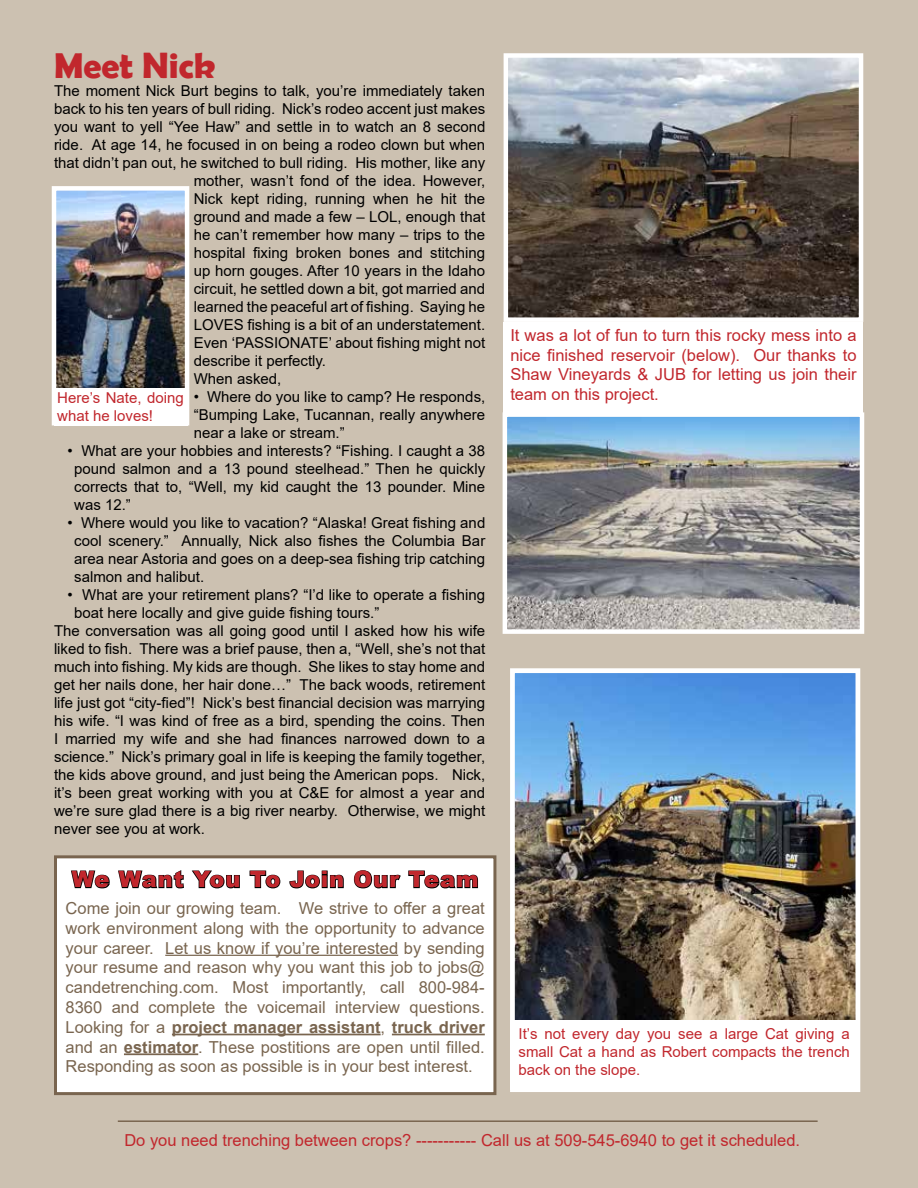
<style>
.page{position:relative;width:918px;height:1188px;background:#ccc1b1}
.page>*{position:absolute;margin:0;border:0;box-sizing:border-box;transform-origin:0 0}
.t1{font:700 36px "Berlin Sans FB Demi";color:#c1272d}
.t2{font:900 22.5px "Arial";letter-spacing:.04em;color:#c1272d}
.t3{font:16.5px/19.8px "Arial";color:#79654f;text-align:justify}
.t4{font:16.5px/19.8px "Arial";color:#c1272d;text-align:justify}
.t5{font:15px/18px "Arial";color:#000;text-align:justify}
.t6{font:15px/18px "Arial";color:#c1272d;text-align:justify}
.s1{font-weight:700}
</style>
<div class="page">
<hr style="left:118px;top:1120px;width:700px;height:2px;background:#79654f">
<img style="left:509px;top:58px;width:349px;height:259px">
<div style="left:504px;top:53px;width:359px;height:269px;border:4px solid #fff"></div>
<img style="left:508px;top:417px;width:351px;height:212px">
<div style="left:503px;top:412px;width:361px;height:222px;border:4px solid #fff"></div>
<div style="left:504px;top:322px;width:359px;height:92px;background:#fff"></div>
<div style="left:56px;top:857px;width:439px;height:237px;background:#fff"></div>
<hr style="left:165px;top:955px;width:233px;height:1px;background:#79654f">
<hr style="left:172px;top:1034px;width:209px;height:1px;background:#79654f">
<hr style="left:392px;top:1034px;width:93px;height:1px;background:#79654f">
<hr style="left:124px;top:1053px;width:74px;height:2px;background:#79654f">
<svg style="left:71px;top:870px;width:39px;height:19px"></svg>
<svg style="left:118px;top:870px;width:122px;height:19px"></svg>
<svg style="left:249px;top:870px;width:32px;height:19px"></svg>
<svg style="left:289px;top:870px;width:55px;height:19px"></svg>
<svg style="left:353px;top:870px;width:48px;height:19px"></svg>
<svg style="left:408px;top:870px;width:70px;height:19px"></svg>
<div style="left:54px;top:855px;width:442px;height:240px;border:3px solid #79654f"></div>
<img style="left:516px;top:674px;width:338px;height:346px">
<div style="left:510px;top:668px;width:350px;height:424px;border:5px solid #fff"></div>
<div style="left:510px;top:1020px;width:348px;height:69px;background:#fff"></div>
<img style="left:57px;top:191px;width:127px;height:197px">
<div style="left:52px;top:186px;width:137px;height:239px;border:4px solid #fff"></div>
<div style="left:54px;top:388px;width:133px;height:37px;background:#fff"></div>
<h1 class="t1" style="left:54px;top:45px;width:163px">Meet Nick</h1>
<p class="t5" style="left:54px;top:82px;width:433px">The moment Nick Burt begins to talk, you’re immediately taken</p>
<p class="t5" style="left:54px;top:100px;width:433px">back to his ten years of bull riding. Nick’s rodeo accent just makes</p>
<p class="t5" style="left:54px;top:118px;width:433px">you want to yell “Yee Haw” and settle in to watch an 8 second</p>
<p class="t5" style="left:54px;top:136px;width:433px">ride. At age 14, he focused in on being a rodeo clown but when</p>
<p class="t5" style="left:54px;top:154px;width:433px">that didn’t pan out, he switched to bull riding. His mother, like any</p>
<p class="t5" style="left:194px;top:172px;width:293px">mother, wasn’t fond of the idea. However,</p>
<p class="t5" style="left:194px;top:190px;width:293px">Nick kept riding, running when he hit the</p>
<p class="t5" style="left:194px;top:208px;width:293px">ground and made a few – LOL, enough that</p>
<p class="t5" style="left:194px;top:226px;width:293px">he can’t remember how many – trips to the</p>
<p class="t5" style="left:194px;top:244px;width:293px">hospital fixing broken bones and stitching</p>
<p class="t5" style="left:194px;top:262px;width:293px">up horn gouges. After 10 years in the Idaho</p>
<p class="t5" style="left:194px;top:280px;width:293px">circuit, he settled down a bit, got married and</p>
<p class="t5" style="left:194px;top:298px;width:293px">learned the peaceful art of fishing. Saying he</p>
<p class="t5" style="left:194px;top:316px;width:293px">LOVES fishing is a bit of an understatement.</p>
<p class="t5" style="left:194px;top:334px;width:293px">Even ‘PASSIONATE’ about fishing might not</p>
<p class="t5" style="left:194px;top:352px;width:134px">describe it perfectly.</p>
<p class="t5" style="left:194px;top:370px;width:89px">When asked,</p>
<p class="t5" style="left:194px;top:388px;width:293px">• Where do you like to camp? He responds, “Bumping Lake, Tucannan, really anywhere near a lake or stream.”</p>
<p class="t5" style="left:74px;top:442px;width:413px;text-indent:-7px">• What are your hobbies and interests? “Fishing. I caught a 38 pound salmon and a 13 pound steelhead.” Then he quickly corrects that to, “Well, my kid caught the 13 pounder. Mine was 12.”</p>
<p class="t5" style="left:74px;top:514px;width:413px;text-indent:-7px">• Where would you like to vacation? “Alaska! Great fishing and cool scenery.” Annually, Nick also fishes the Columbia Bar area near Astoria and goes on a deep-sea fishing trip catching salmon and halibut.</p>
<p class="t5" style="left:68px;top:586px;width:419px">• What are your retirement plans? “I’d like to operate a fishing</p>
<p class="t5" style="left:74px;top:604px;width:307px">boat here locally and give guide fishing tours.”</p>
<p class="t5" style="left:54px;top:622px;width:433px">The conversation was all going good until I asked how his wife</p>
<p class="t5" style="left:54px;top:640px;width:433px">liked to fish. There was a brief pause, then a, “Well, she’s not that</p>
<p class="t5" style="left:54px;top:658px;width:433px">much into fishing. My kids are though. She likes to stay home and</p>
<p class="t5" style="left:54px;top:676px;width:433px">get her nails done, her hair done…” The back woods, retirement</p>
<p class="t5" style="left:54px;top:694px;width:433px">life just got “city-fied”! Nick’s best financial decision was marrying</p>
<p class="t5" style="left:54px;top:712px;width:433px">his wife. “I was kind of free as a bird, spending the coins. Then</p>
<p class="t5" style="left:54px;top:730px;width:433px">I married my wife and she had finances narrowed down to a</p>
<p class="t5" style="left:54px;top:748px;width:433px">science.” Nick’s primary goal in life is keeping the family together,</p>
<p class="t5" style="left:54px;top:766px;width:433px">the kids above ground, and just being the American pops. Nick,</p>
<p class="t5" style="left:54px;top:784px;width:433px">it’s been great working with you at C&amp;E for almost a year and</p>
<p class="t5" style="left:54px;top:802px;width:433px">we’re sure glad there is a big river nearby. Otherwise, we might</p>
<p class="t5" style="left:54px;top:820px;width:152px">never see you at work.</p>
<p class="t6" style="left:57px;top:388px;width:128px">Here’s Nate, doing what he loves!</p>
<h2 class="t2" style="left:72px;top:863px;width:408px">We Want You To Join Our Team</h2>
<p class="t3" style="left:66px;top:898px;width:421px">Come join our growing team. We strive to offer a great work environment along with the opportunity to advance your career. Let us know if you’re interested by sending your resume and reason why you want this job to jobs@ candetrenching.com. Most importantly, call 800-984- 8360 and complete the voicemail interview questions.<br>Looking for a <span class="s1">project manager assistant</span>, <span class="s1">truck driver </span>and an <span class="s1">estimator</span>. These postitions are open until filled.<br>Responding as soon as possible is in your best interest.</p>
<p class="t4" style="left:510px;top:325px;width:348px">It was a lot of fun to turn this rocky mess into a nice finished reservoir (below). Our thanks to Shaw Vineyards &amp; JUB for letting us join their team on this project.</p>
<p class="t6" style="left:519px;top:1025px;width:333px">It’s not every day you see a large Cat giving a small Cat a hand as Robert compacts the trench back on the slope.</p>
<p class="t4" style="left:124px;top:1130px;width:677px">Do you need trenching between crops? ----------- Call us at 509-545-6940 to get it scheduled.</p>
</div>
